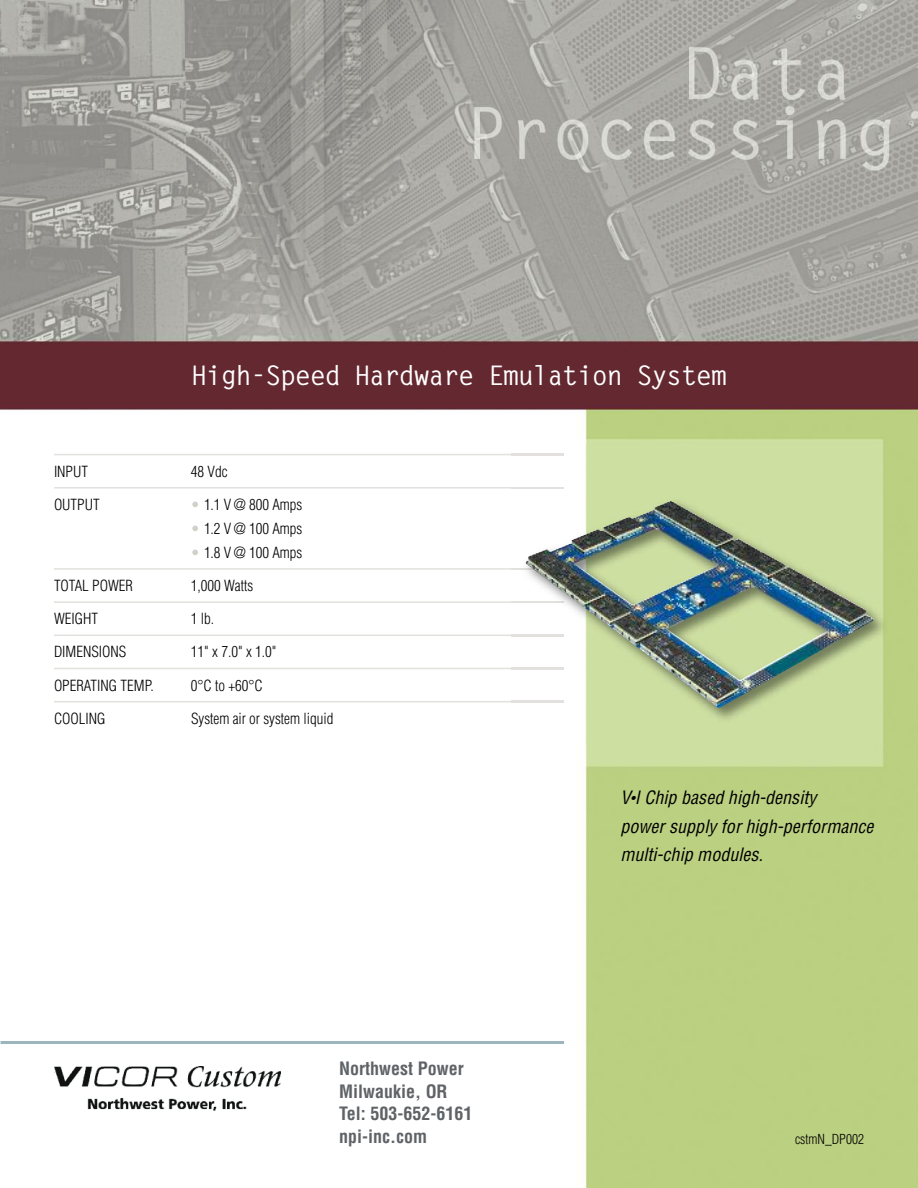
<style>
.page{position:relative;width:918px;height:1188px;background:#fff}
.page>*{position:absolute;margin:0;border:0;box-sizing:border-box;transform-origin:0 0}
.t1{font:700 27px "Letter Gothic Std";letter-spacing:-.05em;color:#fff}
.t2{font:italic condensed 18px/28.5px "Helvetica";letter-spacing:.005em;color:#000}
.t3{font:700 condensed 18px/22.5px "Helvetica";color:#5f6367}
.t4{font:300 condensed 15px "Helvetica";color:#000}
.t5{font:300 condensed 13.5px "Helvetica";color:#000}
.s1{color:#d3d0cb}
.s2{font-size:13.5px}
</style>
<div class="page">
<img style="left:0;top:0;width:918px;height:1188px">
<hr style="left:54px;top:454px;width:510px;height:1px;background:#e2e1dd">
<hr style="left:54px;top:487px;width:510px;height:2px;background:#e2e1dd">
<hr style="left:54px;top:568px;width:510px;height:2px;background:#e2e1dd">
<hr style="left:54px;top:601px;width:510px;height:2px;background:#e2e1dd">
<hr style="left:54px;top:635px;width:510px;height:1px;background:#e2e1dd">
<hr style="left:54px;top:668px;width:510px;height:1px;background:#e2e1dd">
<hr style="left:54px;top:701px;width:510px;height:1px;background:#e2e1dd">
<img style="left:511px;top:443px;width:401px;height:302px">
<img style="left:511px;top:454px;width:53px;height:1px">
<img style="left:511px;top:487px;width:53px;height:1px">
<img style="left:511px;top:568px;width:15px;height:2px">
<img style="left:511px;top:601px;width:15px;height:2px">
<img style="left:511px;top:635px;width:15px;height:1px">
<img style="left:511px;top:668px;width:15px;height:1px">
<img style="left:511px;top:701px;width:15px;height:1px">
<img style="left:526px;top:501px;width:348px;height:207px">
<hr style="left:1px;top:1041px;width:563px;height:3px;background:#9db5bd">
<img style="left:54px;top:1067px;width:227px;height:45px">
<h1 class="t1" style="left:191px;top:363px;width:537px">High-Speed Hardware Emulation System</h1>
<p class="t4" style="left:54px;top:463px;width:36px">INPUT</p>
<p class="t4" style="left:191px;top:463px;width:38px">48 Vdc</p>
<p class="t4" style="left:54px;top:496px;width:47px">OUTPUT</p>
<p class="t4" style="left:191px;top:496px;width:113px"><span class="s1">•</span> 1.1 V @ 800 Amps</p>
<p class="t4" style="left:191px;top:520px;width:113px"><span class="s1">•</span> 1.2 V @ 100 Amps</p>
<p class="t4" style="left:191px;top:544px;width:113px"><span class="s1">•</span> 1.8 V @ 100 Amps</p>
<p class="t4" style="left:54px;top:577px;width:81px">TOTAL POWER</p>
<p class="t4" style="left:191px;top:577px;width:64px">1,000 Watts</p>
<p class="t4" style="left:54px;top:610px;width:46px">WEIGHT</p>
<p class="t4" style="left:191px;top:610px;width:25px">1 lb.</p>
<p class="t4" style="left:54px;top:644px;width:74px">DIMENSIONS</p>
<p class="t4" style="left:191px;top:644px;width:87px">11" x 7.0" x 1.0"</p>
<p class="t4" style="left:54px;top:677px;width:101px">OPERATING TEMP.</p>
<p class="t4" style="left:191px;top:677px;width:73px">0°C to +60°C</p>
<p class="t4" style="left:54px;top:710px;width:53px">COOLING</p>
<p class="t4" style="left:191px;top:710px;width:144px">System air or system liquid</p>
<p class="t3" style="left:339px;top:1058px;width:135px">Northwest Power<br>Milwaukie, OR<br>Tel: 503-652-6161 npi-inc.com</p>
<p class="t2" style="left:620px;top:784px;width:255px">V<span class="s2">•</span>I Chip based high-density<br>power supply for high-performance multi-chip modules.</p>
<p class="t5" style="left:795px;top:1132px;width:70px">cstmN_DP002</p>
</div>
